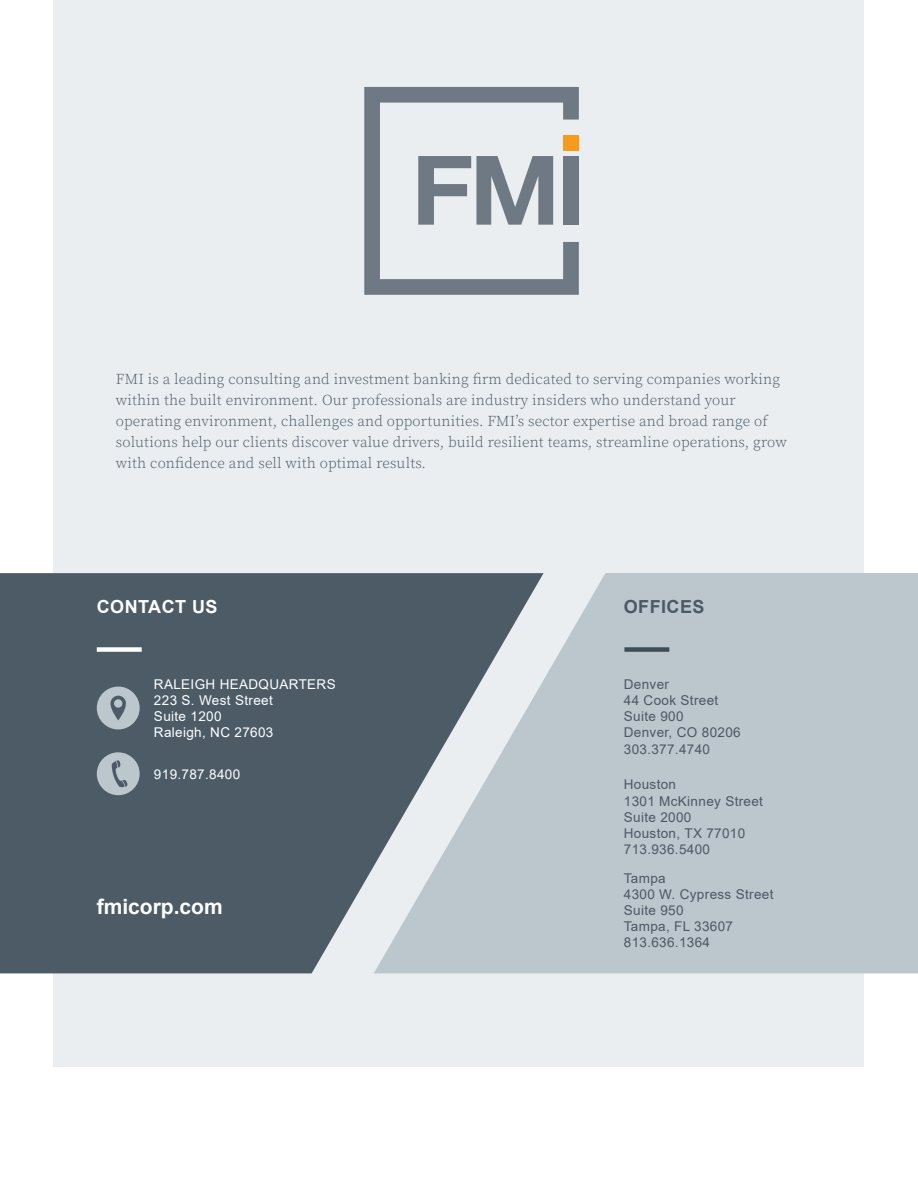
<style>
.page{position:relative;width:918px;height:1188px;background:#fff}
.page>*{position:absolute;margin:0;border:0;box-sizing:border-box;transform-origin:0 0}
.t1{font:700 21px "Arial";color:#fff}
.t2{font:700 18px "Arial";letter-spacing:.025em;color:#fff}
.t3{font:700 18px "Arial";letter-spacing:.025em;color:#4b5966}
.Footnotes{font:300 15px/21px "Source Serif Pro";letter-spacing:.01em;color:#4b5966}
.t4{font:13.5px "Arial";letter-spacing:.025em;color:#4b5966}
.t5{font:13.5px "Arial";letter-spacing:.025em;color:#fff}
</style>
<div class="page">
<div style="left:54px;top:0;width:810px;height:1067px;background:#eaeef0"></div>
<div style="left:0;top:573px;width:374px;height:400px;background:#4c5b66"></div>
<div style="left:97px;top:752px;width:43px;height:43px;background:#bbc6cd;border-radius:50%"></div>
<div style="left:97px;top:687px;width:43px;height:42px;background:#bbc6cd;border-radius:50%"></div>
<svg style="left:111px;top:696px;width:15px;height:24px"></svg>
<svg style="left:112px;top:760px;width:16px;height:27px"></svg>
<div style="left:97px;top:647px;width:45px;height:5px;background:#fff"></div>
<svg style="left:374px;top:573px;width:544px;height:400px;background:#b2bdc4"></svg>
<svg style="left:364px;top:87px;width:215px;height:208px"></svg>
<svg style="left:418px;top:156px;width:135px;height:69px"></svg>
<div style="left:563px;top:156px;width:16px;height:69px;background:#6e7984"></div>
<div style="left:563px;top:135px;width:16px;height:16px;background:#f89a1c"></div>
<div style="left:624px;top:647px;width:45px;height:5px;background:#3e4d57"></div>
<p class="Footnotes" style="left:116px;top:369px;width:672px">FMI is a leading consulting and investment banking firm dedicated to serving companies working within the built environment. Our professionals are industry insiders who understand your operating environment, challenges and opportunities. FMI’s sector expertise and broad range of solutions help our clients discover value drivers, build resilient teams, streamline operations, grow with confidence and sell with optimal results.</p>
<p class="t2" style="left:97px;top:594px;width:122px">CONTACT US</p>
<p class="t3" style="left:624px;top:594px;width:82px">OFFICES</p>
<p class="t5" style="left:154px;top:675px;width:183px">RALEIGH HEADQUARTERS</p>
<p class="t5" style="left:154px;top:691px;width:120px">223 S. West Street</p>
<p class="t5" style="left:154px;top:707px;width:69px">Suite 1200</p>
<p class="t5" style="left:154px;top:723px;width:121px">Raleigh, NC 27603</p>
<p class="t5" style="left:154px;top:765px;width:88px">919.787.8400</p>
<p class="t1" style="left:97px;top:892px;width:128px">fmicorp.com</p>
<p class="t4" style="left:624px;top:675px;width:47px">Denver</p>
<p class="t4" style="left:624px;top:691px;width:96px">44 Cook Street</p>
<p class="t4" style="left:624px;top:707px;width:61px">Suite 900</p>
<p class="t4" style="left:624px;top:723px;width:118px">Denver, CO 80206</p>
<p class="t4" style="left:624px;top:740px;width:88px">303.377.4740</p>
<p class="t4" style="left:624px;top:775px;width:54px">Houston</p>
<p class="t4" style="left:624px;top:791px;width:141px">1301 McKinney Street</p>
<p class="t4" style="left:624px;top:808px;width:69px">Suite 2000</p>
<p class="t4" style="left:624px;top:824px;width:123px">Houston, TX 77010</p>
<p class="t4" style="left:624px;top:840px;width:88px">713.936.5400</p>
<p class="t4" style="left:624px;top:869px;width:43px">Tampa</p>
<p class="t4" style="left:624px;top:885px;width:151px">4300 W. Cypress Street</p>
<p class="t4" style="left:624px;top:901px;width:61px">Suite 950</p>
<p class="t4" style="left:624px;top:917px;width:111px">Tampa, FL 33607</p>
<p class="t4" style="left:624px;top:933px;width:88px">813.636.1364</p>
</div>
